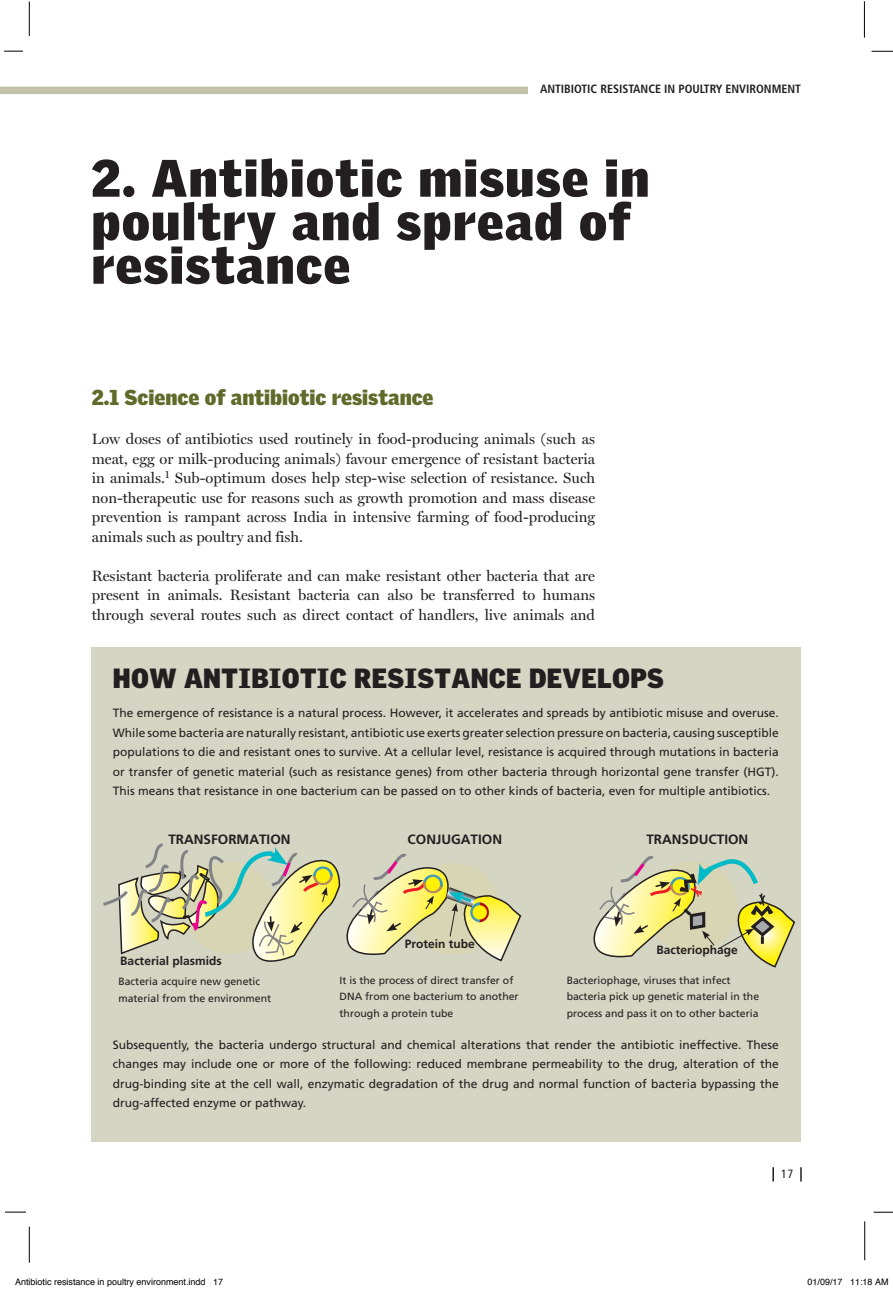
<style>
.page{position:relative;width:893px;height:1290px;background:#fff}
.page>*{position:absolute;margin:0;border:0;box-sizing:border-box;transform-origin:0 0}
.t1{font:900 51px/43.5px "Griffith Gothic";letter-spacing:.025em;color:#231f20}
.t2{font:900 27px "Griffith Gothic";letter-spacing:.015em;color:#231f20}
.t3{font:900 21px "Griffith Gothic";color:#5f6b2b}
.t4{font:15px/19.5px "Miller Display";color:#231f20;text-align:justify}
.t5{font:700 13.5px "Frutiger";color:#231f20}
.t6{font:12px/19.5px "Frutiger";color:#231f20;text-align:justify}
.t7{font:700 12px "Frutiger";color:#231f20}
.t8{font:700 condensed 12px "Frutiger";color:#231f20}
.t9{font:condensed 12px "Frutiger";color:#231f20}
.t10{font:10.5px/16.5px "Frutiger";color:#231f20}
.t11{font:9px "Helvetica";color:#000}
</style>
<div class="page">
<svg style="left:4px;top:51px;width:19px;height:1px"></svg>
<hr style="left:29px;top:2px;width:1px;height:34px;background:#000">
<svg style="left:5px;top:1212px;width:21px;height:1px"></svg>
<hr style="left:29px;top:1227px;width:1px;height:36px;background:#000">
<svg style="left:874px;top:1212px;width:19px;height:1px"></svg>
<hr style="left:864px;top:1221px;width:1px;height:39px;background:#000">
<svg style="left:871px;top:51px;width:22px;height:1px"></svg>
<hr style="left:864px;top:1px;width:1px;height:37px;background:#000">
<svg style="left:772px;top:1167px;width:2px;height:14px"></svg>
<svg style="left:800px;top:1167px;width:2px;height:14px"></svg>
<div style="left:0;top:87px;width:615px;height:7px;background:#c3c2a9"></div>
<div style="left:528px;top:84px;width:273px;height:14px;background:#fff"></div>
<div style="left:91px;top:647px;width:710px;height:495px;background:#d5d5c3"></div>
<svg style="left:103px;top:843px;width:419px;height:119px"></svg>
<svg style="left:593px;top:856px;width:203px;height:112px"></svg>
<p class="t8" style="left:540px;top:82px;width:262px">ANTIBIOTIC RESISTANCE IN POULTRY ENVIRONMENT</p>
<h1 class="t1" style="left:91px;top:155px;width:559px">2. Antibiotic misuse in poultry and spread of resistance</h1>
<h3 class="t3" style="left:92px;top:385px;width:343px">2.1 Science of antibiotic resistance</h3>
<p class="t4" style="left:92px;top:429px;width:505px">Low doses of antibiotics used routinely in food-producing animals (such as meat, egg or milk-producing animals) favour emergence of resistant bacteria in animals.<sup>1</sup> Sub-optimum doses help step-wise selection of resistance. Such non-therapeutic use for reasons such as growth promotion and mass disease prevention is rampant across India in intensive farming of food-producing animals such as poultry and fish.</p>
<p class="t4" style="left:92px;top:566px;width:505px">Resistant bacteria proliferate and can make resistant other bacteria that are present in animals. Resistant bacteria can also be transferred to humans through several routes such as direct contact of handlers, live animals and</p>
<h2 class="t2" style="left:113px;top:662px;width:553px">HOW ANTIBIOTIC RESISTANCE DEVELOPS</h2>
<p class="t6" style="left:113px;top:703px;width:668px">The emergence of resistance is a natural process. However, it accelerates and spreads by antibiotic misuse and overuse.<br>While some bacteria are naturally resistant, antibiotic use exerts greater selection pressure on bacteria, causing susceptible populations to die and resistant ones to survive. At a cellular level, resistance is acquired through mutations in bacteria or transfer of genetic material (such as resistance genes) from other bacteria through horizontal gene transfer (HGT).<br>This means that resistance in one bacterium can be passed on to other kinds of bacteria, even for multiple antibiotics.</p>
<p class="t5" style="left:168px;top:831px;width:124px">TRANSFORMATION</p>
<p class="t7" style="left:120px;top:954px;width:103px">Bacterial plasmids</p>
<p class="t10" style="left:118px;top:973px;width:154px">Bacteria acquire new genetic material from the environment</p>
<p class="t5" style="left:408px;top:831px;width:96px">CONJUGATION</p>
<p class="t5" style="left:646px;top:831px;width:104px">TRANSDUCTION</p>
<p class="t7" style="left:405px;top:937px;width:72px">Protein tube</p>
<p class="t7" style="left:656px;top:942px;width:83px">Bacteriophage</p>
<p class="t10" style="left:340px;top:972px;width:181px">It is the process of direct transfer of<br>DNA from one bacterium to another through a protein tube</p>
<p class="t10" style="left:567px;top:972px;width:194px">Bacteriophage, viruses that infect bacteria pick up genetic material in the process and pass it on to other bacteria</p>
<p class="t6" style="left:113px;top:1034px;width:668px">Subsequently, the bacteria undergo structural and chemical alterations that render the antibiotic ineffective. These changes may include one or more of the following: reduced membrane permeability to the drug, alteration of the drug-binding site at the cell wall, enzymatic degradation of the drug and normal function of bacteria bypassing the drug-affected enzyme or pathway.</p>
<p class="t9" style="left:781px;top:1167px;width:14px">17</p>
<p class="t11" style="left:15px;top:1277px;width:210px">Antibiotic resistance in poultry environment.indd 17</p>
<p class="t11" style="left:807px;top:1277px;width:83px">01/09/17 11:18 AM</p>
</div>
